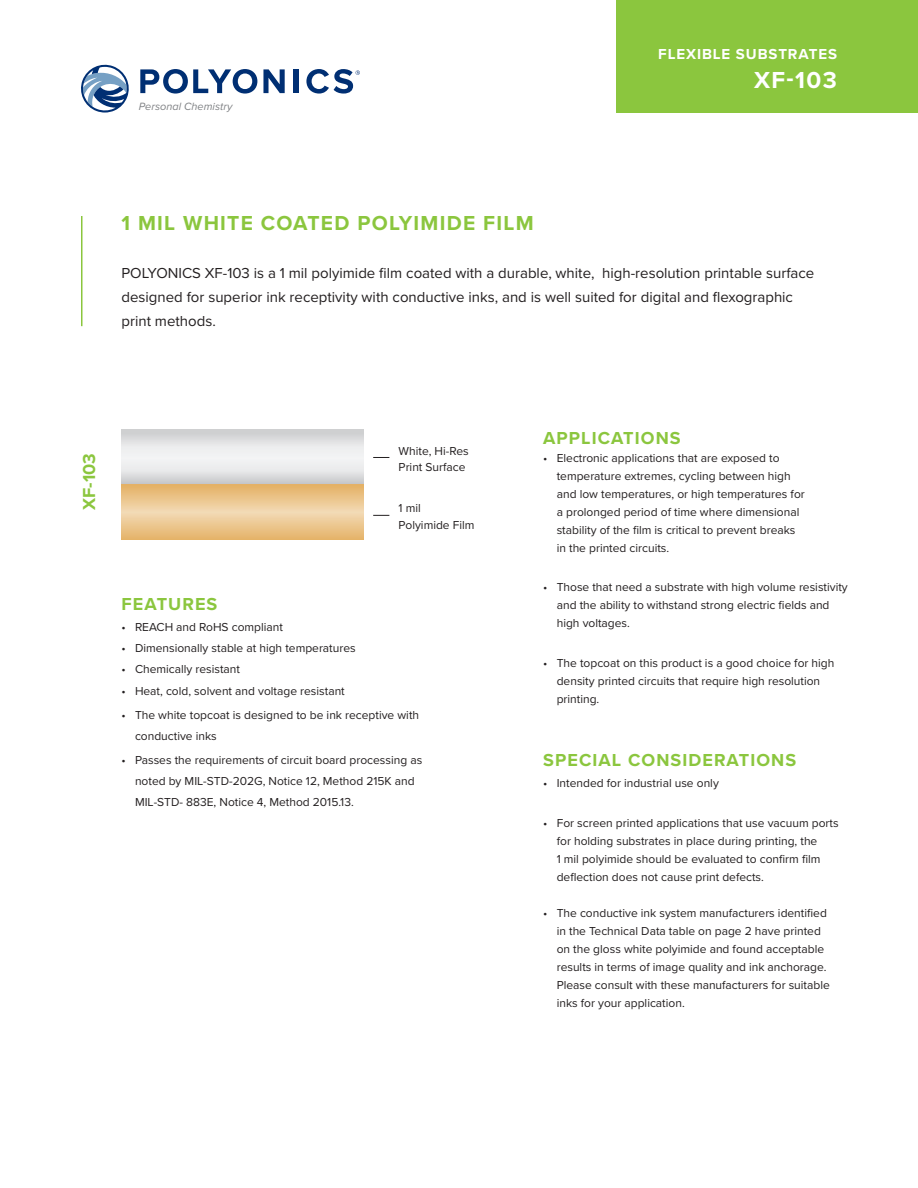
<style>
.page{position:relative;width:918px;height:1188px;background:#fff}
.page>*{position:absolute;margin:0;border:0;box-sizing:border-box;transform-origin:0 0}
.Product_Number{font:700 24px "Proxima Nova";color:#fff}
.Section_Header{font:700 21px "Proxima Nova";letter-spacing:.06em;color:#8bc63e}
.Section_Header-2{font:700 18px "Proxima Nova";letter-spacing:.06em;color:#8bc63e}
.Intro{font:15px/24px "Proxima Nova";color:#231f20}
.Product_Type{font:700 15px "Proxima Nova";letter-spacing:.06em;color:#fff}
.Body{font:12px/18px "Proxima Nova";color:#231f20}
.t1{font:italic 10.95px "Proxima Nova";color:#808285}
</style>
<div class="page">
<svg style="left:140px;top:69px;width:117px;height:25px"></svg>
<svg style="left:263px;top:69px;width:22px;height:24px"></svg>
<div style="left:294px;top:69px;width:5px;height:24px;background:#002f73"></div>
<svg style="left:81px;top:65px;width:48px;height:48px"></svg>
<svg style="left:306px;top:69px;width:54px;height:25px"></svg>
<hr style="left:81px;top:216px;width:1px;height:110px;background:#8bc63e">
<div style="left:617px;top:0;width:301px;height:112px;background:#8bc63e"></div>
<svg style="left:122px;top:430px;width:241px;height:55px"></svg>
<svg style="left:122px;top:485px;width:241px;height:55px;background:#ebc58d"></svg>
<svg style="left:373px;top:457px;width:16px;height:1px"></svg>
<svg style="left:373px;top:515px;width:16px;height:1px"></svg>
<p class="t1" style="left:139px;top:100px;width:95px">Personal Chemistry</p>
<p class="Product_Type" style="left:658px;top:43px;width:180px">FLEXIBLE SUBSTRATES</p>
<p class="Product_Number" style="left:754px;top:62px;width:84px">XF-103</p>
<p class="Section_Header" style="left:122px;top:208px;width:414px">1 MIL WHITE COATED POLYIMIDE FILM</p>
<p class="Intro" style="left:122px;top:261px;width:694px">POLYONICS XF-103 is a 1 mil polyimide film coated with a durable, white, high-resolution printable surface designed for superior ink receptivity with conductive inks, and is well suited for digital and flexographic print methods.</p>
<p class="Section_Header-2" style="left:76px;top:510px;width:58px;rotate:-90deg">XF-103</p>
<p class="Body" style="left:399px;top:442px;width:72px;line-height:16.5px">White, Hi-Res<br>Print Surface</p>
<p class="Body" style="left:399px;top:500px;width:77px;line-height:16.5px">1 mil<br>Polyimide Film</p>
<p class="Section_Header-2" style="left:122px;top:590px;width:97px">FEATURES</p>
<p class="Body" style="left:122px;top:617px;width:163px">• REACH and RoHS compliant</p>
<p class="Body" style="left:122px;top:639px;width:236px">• Dimensionally stable at high temperatures</p>
<p class="Body" style="left:122px;top:660px;width:120px">• Chemically resistant</p>
<p class="Body" style="left:122px;top:681px;width:225px">• Heat, cold, solvent and voltage resistant</p>
<p class="Body" style="left:135px;top:704px;width:286px;line-height:21px;text-indent:-14px">• The white topcoat is designed to be ink receptive with conductive inks</p>
<p class="Body" style="left:135px;top:749px;width:289px;line-height:21px;text-indent:-14px">• Passes the requirements of circuit board processing as noted by MIL-STD-202G, Notice 12, Method 215K and<br>MIL-STD- 883E, Notice 4, Method 2015.13.</p>
<p class="Section_Header-2" style="left:543px;top:425px;width:139px">APPLICATIONS</p>
<p class="Body" style="left:557px;top:449px;width:250px;text-indent:-14px">• Electronic applications that are exposed to temperature extremes, cycling between high and low temperatures, or high temperatures for a prolonged period of time where dimensional stability of the film is critical to prevent breaks in the printed circuits.</p>
<p class="Body" style="left:557px;top:578px;width:293px;text-indent:-14px">• Those that need a substrate with high volume resistivity and the ability to withstand strong electric fields and high voltages.</p>
<p class="Body" style="left:557px;top:653px;width:279px;text-indent:-14px">• The topcoat on this product is a good choice for high density printed circuits that require high resolution printing.</p>
<p class="Section_Header-2" style="left:543px;top:747px;width:255px">SPECIAL CONSIDERATIONS</p>
<p class="Body" style="left:543px;top:774px;width:177px">• Intended for industrial use only</p>
<p class="Body" style="left:557px;top:813px;width:283px;text-indent:-14px">• For screen printed applications that use vacuum ports for holding substrates in place during printing, the<br>1 mil polyimide should be evaluated to confirm film deflection does not cause print defects.</p>
<p class="Body" style="left:557px;top:903px;width:275px;text-indent:-14px">• The conductive ink system manufacturers identified in the Technical Data table on page 2 have printed on the gloss white polyimide and found acceptable results in terms of image quality and ink anchorage.<br>Please consult with these manufacturers for suitable inks for your application.</p>
</div>
